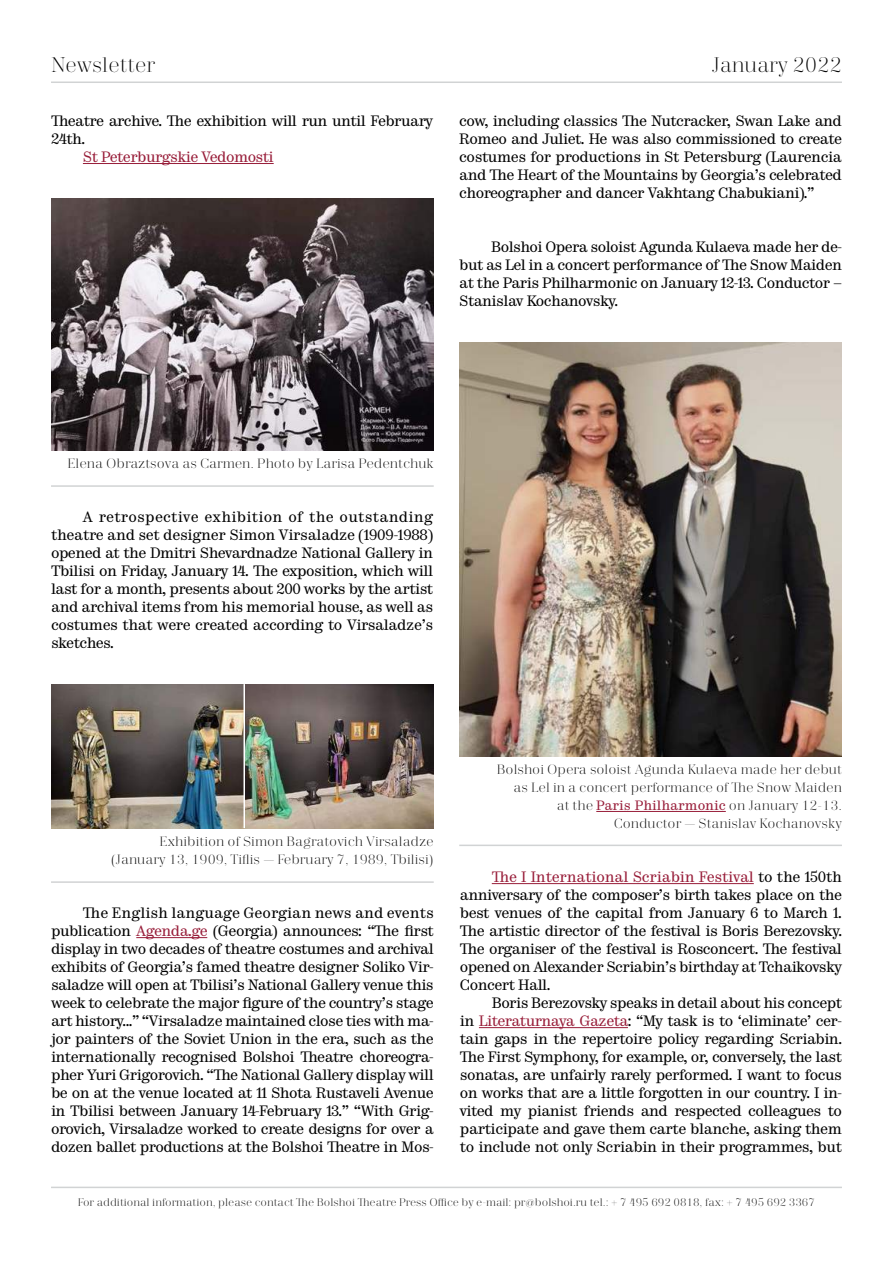
<style>
.page{position:relative;width:893px;height:1263px;background:#fff}
.page>*{position:absolute;margin:0;border:0;box-sizing:border-box;transform-origin:0 0}
.t1{font:300 21px "Trivia Serif";letter-spacing:-.01em;color:#000}
.t2{font:15px/18px "Trivia Serif 10 Demo";letter-spacing:-.035em;color:#000;text-align:justify}
.t3{font:15px "Trivia Serif 10 Demo";letter-spacing:-.035em;color:#981d39}
.t4{font:300 13.5px/18px "Trivia Serif";color:#000;text-align:right}
.t5{font:300 10.95px "Trivia Serif";color:#000}
.s1{color:#981d39}
.s2{font-family:"Trivia Serif 10 Demo";font-weight:400;color:#981d39}
</style>
<div class="page">
<hr style="left:51px;top:81px;width:791px;height:2px;background:#d1d3d4">
<hr style="left:51px;top:1187px;width:791px;height:1px;background:#d1d3d4">
<hr style="left:83px;top:163px;width:191px;height:1px;background:#981d39">
<img style="left:51px;top:198px;width:382px;height:252px">
<hr style="left:596px;top:811px;width:130px;height:1px;background:#981d39">
<hr style="left:51px;top:485px;width:383px;height:2px;background:#d1d3d4">
<hr style="left:459px;top:844px;width:383px;height:2px;background:#d1d3d4">
<hr style="left:51px;top:881px;width:383px;height:2px;background:#d1d3d4">
<img style="left:51px;top:684px;width:382px;height:144px">
<hr style="left:243px;top:684px;width:2px;height:144px;background:#fff">
<hr style="left:136px;top:937px;width:71px;height:1px;background:#981d39">
<img style="left:459px;top:342px;width:383px;height:414px">
<hr style="left:492px;top:883px;width:262px;height:1px;background:#981d39">
<hr style="left:479px;top:1027px;width:149px;height:1px;background:#981d39">
<h1 class="t1" style="left:51px;top:54px;width:106px">Newsletter</h1>
<h1 class="t1" style="left:711px;top:54px;width:132px">January 2022</h1>
<p class="t2" style="left:51px;top:113px;width:384px">Theatre archive. The exhibition will run until February<br>24th.</p>
<p class="t3" style="left:83px;top:148px;width:192px">St Peterburgskie Vedomosti</p>
<p class="t2" style="left:459px;top:113px;width:384px">cow, including classics The Nutcracker, Swan Lake and Romeo and Juliet. He was also commissioned to create costumes for productions in St Petersburg (Laurencia and The Heart of the Mountains by Georgia’s celebrated choreographer and dancer Vakhtang Chabukiani).”</p>
<p class="t2" style="left:459px;top:239px;width:384px;text-indent:32px">Bolshoi Opera soloist Agunda Kulaeva made her de&shy;but as Lel in a concert performance of The Snow Maiden at the Paris Philharmonic on January 12-13. Conductor – Stanislav Kochanovsky.</p>
<p class="t4" style="left:68px;top:455px;width:368px">Elena Obraztsova as Carmen. Photo by Larisa Pedentchuk</p>
<p class="t2" style="left:51px;top:509px;width:384px;text-indent:32px">A retrospective exhibition of the outstanding theatre and set designer Simon Virsaladze (1909-1988) opened at the Dmitri Shevardnadze National Gallery in Tbilisi on Friday, January 14. The exposition, which will last for a month, presents about 200 works by the artist and archival items from his memorial house, as well as costumes that were created according to Virsaladze’s sketches.</p>
<p class="t4" style="left:111px;top:833px;width:324px">Exhibition of Simon Bagratovich Virsaladze (January 13, 1909, Tiflis — February 7, 1989, Tbilisi)</p>
<p class="t2" style="left:51px;top:905px;width:384px;text-indent:32px">The English language Georgian news and events publication <span class="s1">Agenda.ge</span> (Georgia) announces: “The first display in two decades of theatre costumes and archival exhibits of Georgia’s famed theatre designer Soliko Vir&shy;saladze will open at Tbilisi’s National Gallery venue this week to celebrate the major figure of the country’s stage art history...” “Virsaladze maintained close ties with ma&shy;jor painters of the Soviet Union in the era, such as the internationally recognised Bolshoi Theatre choreogra&shy;pher Yuri Grigorovich. “The National Gallery display will be on at the venue located at 11 Shota Rustaveli Avenue in Tbilisi between January 14-February 13.” “With Grig&shy;orovich, Virsaladze worked to create designs for over a dozen ballet productions at the Bolshoi Theatre in Mos-</p>
<p class="t4" style="left:497px;top:761px;width:346px">Bolshoi Opera soloist Agunda Kulaeva made her debut as Lel in a concert performance of The Snow Maiden<br>at the <span class="s2">Paris Philharmonic</span> on January 12-13.<br>Conductor — Stanislav Kochanovsky</p>
<p class="t2" style="left:460px;top:869px;width:384px;text-indent:32px"><span class="s1">The I International Scriabin Festival</span> to the 150th anniversary of the composer’s birth takes place on the best venues of the capital from January 6 to March 1.<br>The artistic director of the festival is Boris Berezovsky.<br>The organiser of the festival is Rosconcert. The festival opened on Alexander Scriabin’s birthday at Tchaikovsky Concert Hall.</p>
<p class="t2" style="left:460px;top:995px;width:384px;text-indent:32px">Boris Berezovsky speaks in detail about his concept in <span class="s1">Literaturnaya Gazeta</span>: “My task is to ‘eliminate’ cer&shy;tain gaps in the repertoire policy regarding Scriabin.<br>The First Symphony, for example, or, conversely, the last sonatas, are unfairly rarely performed. I want to focus on works that are a little forgotten in our country. I in&shy;vited my pianist friends and respected colleagues to participate and gave them carte blanche, asking them to include not only Scriabin in their programmes, but</p>
<p class="t5" style="left:78px;top:1196px;width:739px">For additional information, please contact The Bolshoi Theatre Press Office by e-mail: pr@bolshoi.ru tel.: + 7 495 692 0818, fax: + 7 495 692 3367</p>
</div>
